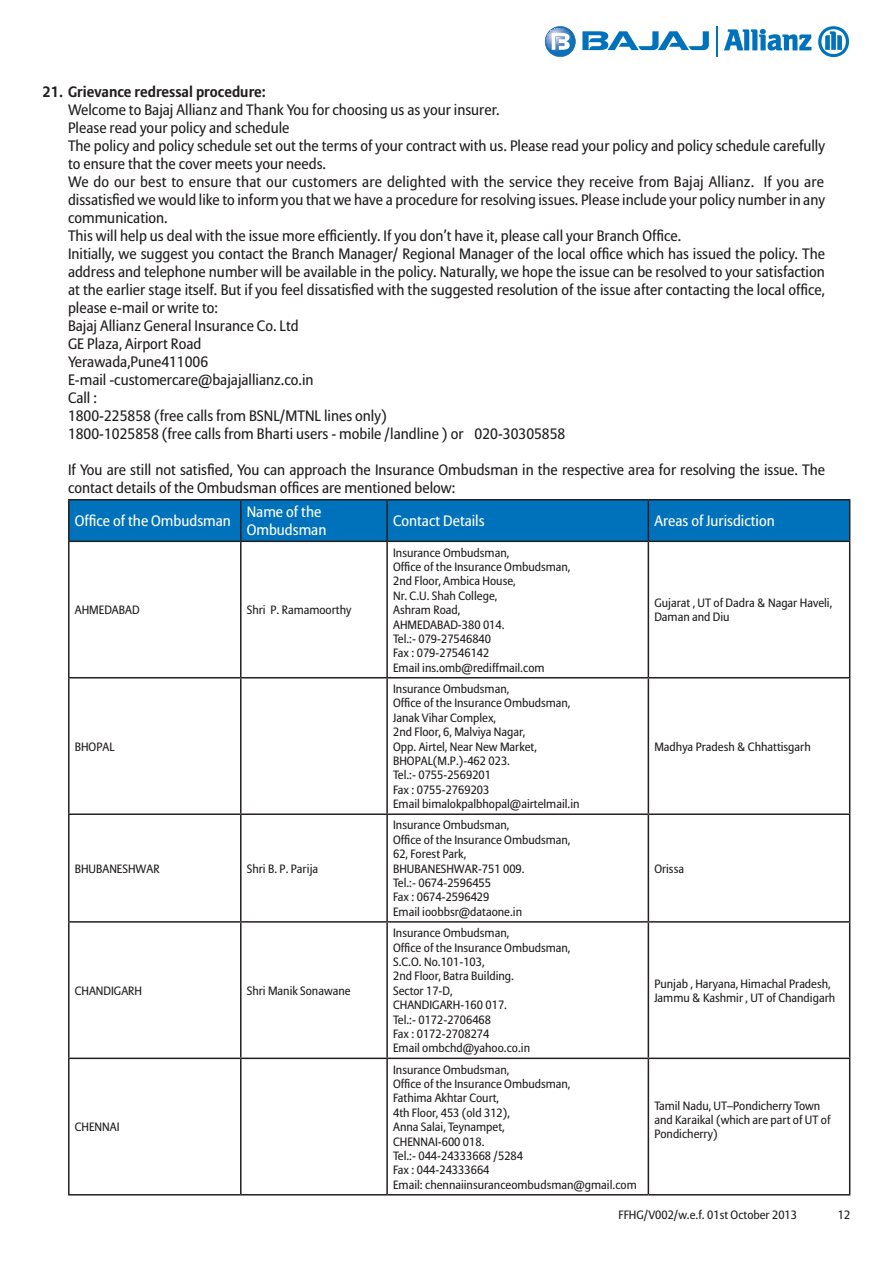
<style>
.page{position:relative;width:893px;height:1263px;background:#fff}
.page>*{position:absolute;margin:0;border:0;box-sizing:border-box;transform-origin:0 0}
.t1{font:15px/18px "Allianz Sans";color:#231f20}
.t2{font:15px/18px "Allianz Sans";color:#fff}
.t3{font:700 15px "Allianz Sans";color:#231f20}
.t4{font:12px/14.4px "Allianz Sans";color:#231f20}
</style>
<div class="page">
<svg style="left:724px;top:26px;width:125px;height:31px"></svg>
<svg style="left:544px;top:26px;width:165px;height:31px"></svg>
<hr style="left:717px;top:26px;width:1px;height:31px;background:#0072bc">
<div style="left:70px;top:500px;width:779px;height:40px;background:#0072bc"></div>
<hr style="left:68px;top:499px;width:173px;height:1px;background:#231f20">
<hr style="left:68px;top:500px;width:2px;height:40px;background:#231f20">
<hr style="left:241px;top:499px;width:146px;height:1px;background:#231f20">
<hr style="left:240px;top:500px;width:2px;height:40px;background:#231f20">
<hr style="left:387px;top:499px;width:261px;height:1px;background:#231f20">
<hr style="left:386px;top:500px;width:2px;height:40px;background:#231f20">
<hr style="left:648px;top:499px;width:202px;height:1px;background:#231f20">
<hr style="left:648px;top:500px;width:1px;height:40px;background:#231f20">
<hr style="left:849px;top:500px;width:1px;height:40px;background:#231f20">
<hr style="left:68px;top:540px;width:173px;height:2px;background:#231f20">
<hr style="left:68px;top:542px;width:2px;height:135px;background:#231f20">
<hr style="left:241px;top:540px;width:146px;height:2px;background:#231f20">
<hr style="left:240px;top:542px;width:2px;height:135px;background:#231f20">
<hr style="left:387px;top:540px;width:261px;height:2px;background:#231f20">
<hr style="left:386px;top:542px;width:2px;height:135px;background:#231f20">
<hr style="left:648px;top:540px;width:202px;height:2px;background:#231f20">
<hr style="left:648px;top:542px;width:1px;height:135px;background:#231f20">
<hr style="left:849px;top:542px;width:1px;height:135px;background:#231f20">
<hr style="left:68px;top:677px;width:173px;height:1px;background:#231f20">
<hr style="left:68px;top:678px;width:2px;height:135px;background:#231f20">
<hr style="left:241px;top:677px;width:146px;height:1px;background:#231f20">
<hr style="left:240px;top:678px;width:2px;height:135px;background:#231f20">
<hr style="left:387px;top:677px;width:261px;height:1px;background:#231f20">
<hr style="left:386px;top:678px;width:2px;height:135px;background:#231f20">
<hr style="left:648px;top:677px;width:202px;height:1px;background:#231f20">
<hr style="left:648px;top:678px;width:1px;height:135px;background:#231f20">
<hr style="left:849px;top:678px;width:1px;height:135px;background:#231f20">
<hr style="left:68px;top:813px;width:173px;height:2px;background:#231f20">
<hr style="left:68px;top:815px;width:2px;height:106px;background:#231f20">
<hr style="left:241px;top:813px;width:146px;height:2px;background:#231f20">
<hr style="left:240px;top:815px;width:2px;height:106px;background:#231f20">
<hr style="left:387px;top:813px;width:261px;height:2px;background:#231f20">
<hr style="left:386px;top:815px;width:2px;height:106px;background:#231f20">
<hr style="left:648px;top:813px;width:202px;height:2px;background:#231f20">
<hr style="left:648px;top:815px;width:1px;height:106px;background:#231f20">
<hr style="left:849px;top:815px;width:1px;height:106px;background:#231f20">
<hr style="left:68px;top:921px;width:173px;height:2px;background:#231f20">
<hr style="left:68px;top:923px;width:2px;height:134px;background:#231f20">
<hr style="left:241px;top:921px;width:146px;height:2px;background:#231f20">
<hr style="left:240px;top:923px;width:2px;height:134px;background:#231f20">
<hr style="left:387px;top:921px;width:261px;height:2px;background:#231f20">
<hr style="left:386px;top:923px;width:2px;height:134px;background:#231f20">
<hr style="left:648px;top:921px;width:202px;height:2px;background:#231f20">
<hr style="left:648px;top:923px;width:1px;height:134px;background:#231f20">
<hr style="left:849px;top:923px;width:1px;height:134px;background:#231f20">
<hr style="left:68px;top:1057px;width:173px;height:2px;background:#231f20">
<hr style="left:68px;top:1059px;width:2px;height:135px;background:#231f20">
<hr style="left:241px;top:1057px;width:146px;height:2px;background:#231f20">
<hr style="left:240px;top:1059px;width:2px;height:135px;background:#231f20">
<hr style="left:387px;top:1057px;width:261px;height:2px;background:#231f20">
<hr style="left:386px;top:1059px;width:2px;height:135px;background:#231f20">
<hr style="left:648px;top:1057px;width:202px;height:2px;background:#231f20">
<hr style="left:648px;top:1059px;width:1px;height:135px;background:#231f20">
<hr style="left:849px;top:1059px;width:1px;height:135px;background:#231f20">
<hr style="left:68px;top:1194px;width:173px;height:1px;background:#231f20">
<hr style="left:241px;top:1194px;width:146px;height:1px;background:#231f20">
<hr style="left:387px;top:1194px;width:261px;height:1px;background:#231f20">
<hr style="left:648px;top:1194px;width:202px;height:1px;background:#231f20">
<p class="t3" style="left:43px;top:83px;width:225px">21. Grievance redressal procedure:</p>
<p class="t1" style="left:68px;top:101px;width:758px">Welcome to Bajaj Allianz and Thank You for choosing us as your insurer.<br>Please read your policy and schedule<br>The policy and policy schedule set out the terms of your contract with us. Please read your policy and policy schedule carefully to ensure that the cover meets your needs.<br>We do our best to ensure that our customers are delighted with the service they receive from Bajaj Allianz. If you are dissatisfied we would like to inform you that we have a procedure for resolving issues. Please include your policy number in any communication.<br>This will help us deal with the issue more efficiently. If you don’t have it, please call your Branch Office.<br>Initially, we suggest you contact the Branch Manager/ Regional Manager of the local office which has issued the policy. The address and telephone number will be available in the policy. Naturally, we hope the issue can be resolved to your satisfaction at the earlier stage itself. But if you feel dissatisfied with the suggested resolution of the issue after contacting the local office, please e-mail or write to:<br>Bajaj Allianz General Insurance Co. Ltd<br>GE Plaza, Airport Road<br>Yerawada,Pune411006<br>E-mail -customercare@bajajallianz.co.in<br>Call :<br>1800-225858 (free calls from BSNL/MTNL lines only)<br>1800-1025858 (free calls from Bharti users - mobile /landline ) or 020-30305858</p>
<p class="t1" style="left:68px;top:461px;width:758px">If You are still not satisfied, You can approach the Insurance Ombudsman in the respective area for resolving the issue. The contact details of the Ombudsman offices are mentioned below:</p>
<p class="t2" style="left:75px;top:512px;width:158px">Office of the Ombudsman</p>
<p class="t2" style="left:247px;top:503px;width:81px">Name of the<br>Ombudsman</p>
<p class="t2" style="left:393px;top:512px;width:93px">Contact Details</p>
<p class="t2" style="left:654px;top:512px;width:122px">Areas of Jurisdiction</p>
<p class="t4" style="left:75px;top:603px;width:66px">AHMEDABAD</p>
<p class="t4" style="left:247px;top:603px;width:106px">Shri P. Ramamoorthy</p>
<p class="t4" style="left:75px;top:739px;width:41px">BHOPAL</p>
<p class="t4" style="left:75px;top:861px;width:86px">BHUBANESHWAR</p>
<p class="t4" style="left:247px;top:861px;width:73px">Shri B. P. Parija</p>
<p class="t4" style="left:75px;top:983px;width:69px">CHANDIGARH</p>
<p class="t4" style="left:247px;top:983px;width:105px">Shri Manik Sonawane</p>
<p class="t4" style="left:75px;top:1119px;width:46px">CHENNAI</p>
<p class="t4" style="left:393px;top:545px;width:179px">Insurance Ombudsman,<br>Office of the Insurance Ombudsman,<br>2nd Floor, Ambica House,<br>Nr. C.U. Shah College,<br>Ashram Road,<br>AHMEDABAD-380 014.<br>Tel.:- 079-27546840<br>Fax : 079-27546142<br>Email ins.omb@rediffmail.com</p>
<p class="t4" style="left:393px;top:681px;width:188px">Insurance Ombudsman,<br>Office of the Insurance Ombudsman,<br>Janak Vihar Complex,<br>2nd Floor, 6, Malviya Nagar,<br>Opp. Airtel, Near New Market,<br>BHOPAL(M.P.)-462 023.<br>Tel.:- 0755-2569201<br>Fax : 0755-2769203<br>Email bimalokpalbhopal@airtelmail.in</p>
<p class="t4" style="left:393px;top:818px;width:179px">Insurance Ombudsman,<br>Office of the Insurance Ombudsman,<br>62, Forest Park,<br>BHUBANESHWAR-751 009.<br>Tel.:- 0674-2596455<br>Fax : 0674-2596429<br>Email ioobbsr@dataone.in</p>
<p class="t4" style="left:393px;top:925px;width:179px">Insurance Ombudsman,<br>Office of the Insurance Ombudsman,<br>S.C.O. No.101-103,<br>2nd Floor, Batra Building.<br>Sector 17-D,<br>CHANDIGARH-160 017.<br>Tel.:- 0172-2706468<br>Fax : 0172-2708274<br>Email ombchd@yahoo.co.in</p>
<p class="t4" style="left:393px;top:1062px;width:245px">Insurance Ombudsman,<br>Office of the Insurance Ombudsman,<br>Fathima Akhtar Court,<br>4th Floor, 453 (old 312),<br>Anna Salai, Teynampet,<br>CHENNAI-600 018.<br>Tel.:- 044-24333668 /5284<br>Fax : 044-24333664<br>Email: chennaiinsuranceombudsman@gmail.com</p>
<p class="t4" style="left:654px;top:595px;width:179px">Gujarat , UT of Dadra &amp; Nagar Haveli,<br>Daman and Diu</p>
<p class="t4" style="left:654px;top:739px;width:158px">Madhya Pradesh &amp; Chhattisgarh</p>
<p class="t4" style="left:654px;top:861px;width:31px">Orissa</p>
<p class="t4" style="left:654px;top:976px;width:182px">Punjab , Haryana, Himachal Pradesh,<br>Jammu &amp; Kashmir , UT of Chandigarh</p>
<p class="t4" style="left:654px;top:1098px;width:178px">Tamil Nadu, UT–Pondicherry Town and Karaikal (which are part of UT of<br>Pondicherry)</p>
<p class="t4" style="left:618px;top:1208px;width:180px">FFHG/V002/w.e.f. 01st October 2013</p>
<p class="t4" style="left:838px;top:1208px;width:14px">12</p>
</div>
